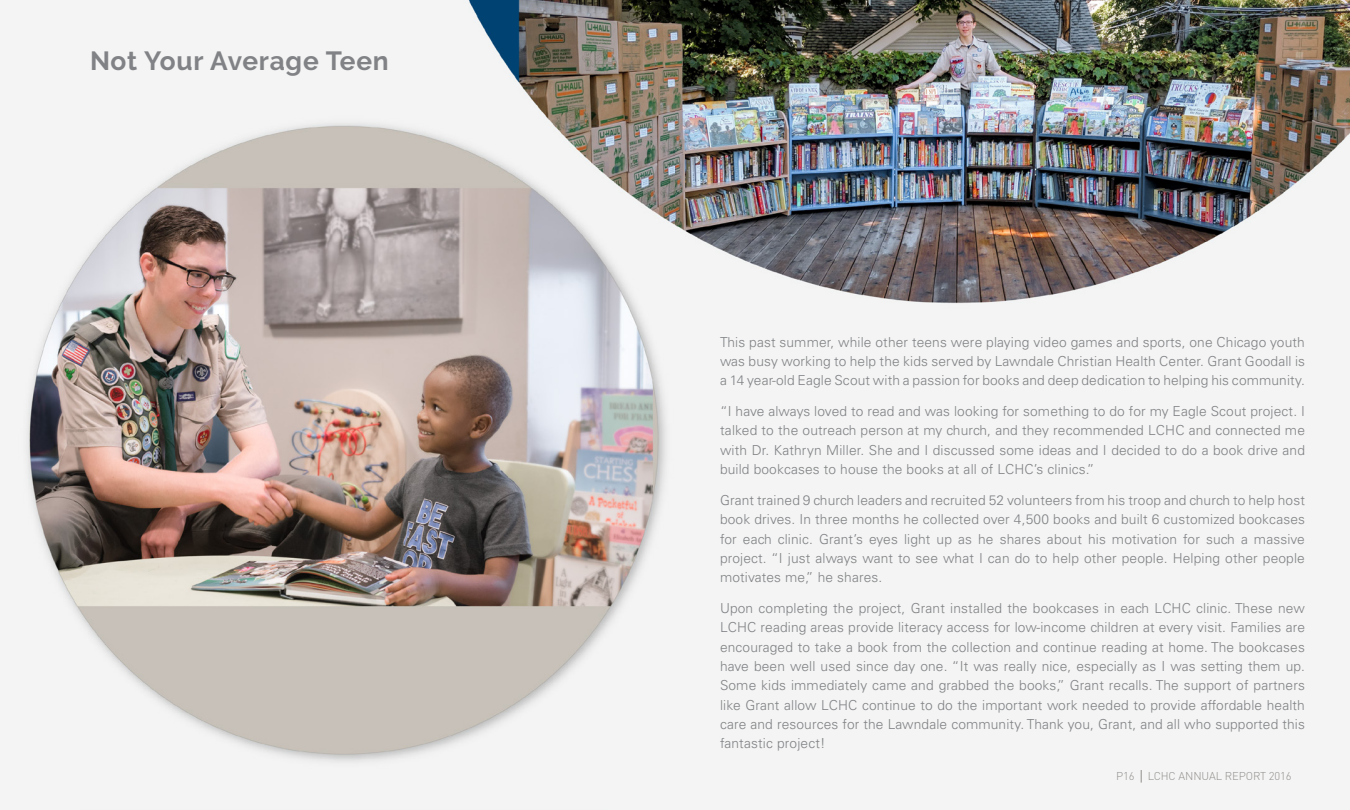
<style>
.page{position:relative;width:1350px;height:810px;background:#fff}
.page>*{position:absolute;margin:0;border:0;box-sizing:border-box;transform-origin:0 0}
.t1{font:700 26.25px "Raleway";letter-spacing:.025em;color:#808285}
.t2{font:300 13.75px/19.4px "Univers LT Std";letter-spacing:.01em;color:#808285;text-align:justify}
.t3{font:300 11.25px "DINOT";letter-spacing:-.01em;color:#908e8b}
</style>
<div class="page">
<hr style="left:674px;top:0;width:2px;height:810px;background:#b1b4b6">
<img style="left:676px;top:0;width:674px;height:810px">
<img style="left:0;top:0;width:674px;height:810px">
<svg style="left:1141px;top:770px;width:1px;height:13px"></svg>
<h1 class="t1" style="left:90px;top:45px;width:300px">Not Your Average Teen</h1>
<p class="t2" style="left:720px;top:332px;width:587px">This past summer, while other teens were playing video games and sports, one Chicago youth was busy working to help the kids served by Lawndale Christian Health Center. Grant Goodall is a 14 year-old Eagle Scout with a passion for books and deep dedication to helping his community.</p>
<p class="t2" style="left:720px;top:401px;width:587px">“I have always loved to read and was looking for something to do for my Eagle Scout project. I talked to the outreach person at my church, and they recommended LCHC and connected me with Dr. Kathryn Miller. She and I discussed some ideas and I decided to do a book drive and build bookcases to house the books at all of LCHC’s clinics.”</p>
<p class="t2" style="left:720px;top:490px;width:587px">Grant trained 9 church leaders and recruited 52 volunteers from his troop and church to help host book drives. In three months he collected over 4,500 books and built 6 customized bookcases for each clinic. Grant’s eyes light up as he shares about his motivation for such a massive project. “I just always want to see what I can do to help other people. Helping other people motivates me,” he shares.</p>
<p class="t2" style="left:720px;top:598px;width:587px">Upon completing the project, Grant installed the bookcases in each LCHC clinic. These new LCHC reading areas provide literacy access for low-income children at every visit. Families are encouraged to take a book from the collection and continue reading at home. The bookcases have been well used since day one. “It was really nice, especially as I was setting them up.<br>Some kids immediately came and grabbed the books,” Grant recalls. The support of partners like Grant allow LCHC continue to do the important work needed to provide affordable health care and resources for the Lawndale community. Thank you, Grant, and all who supported this fantastic project!</p>
<p class="t3" style="left:1116px;top:769px;width:177px">P16 LCHC ANNUAL REPORT 2016</p>
</div>
